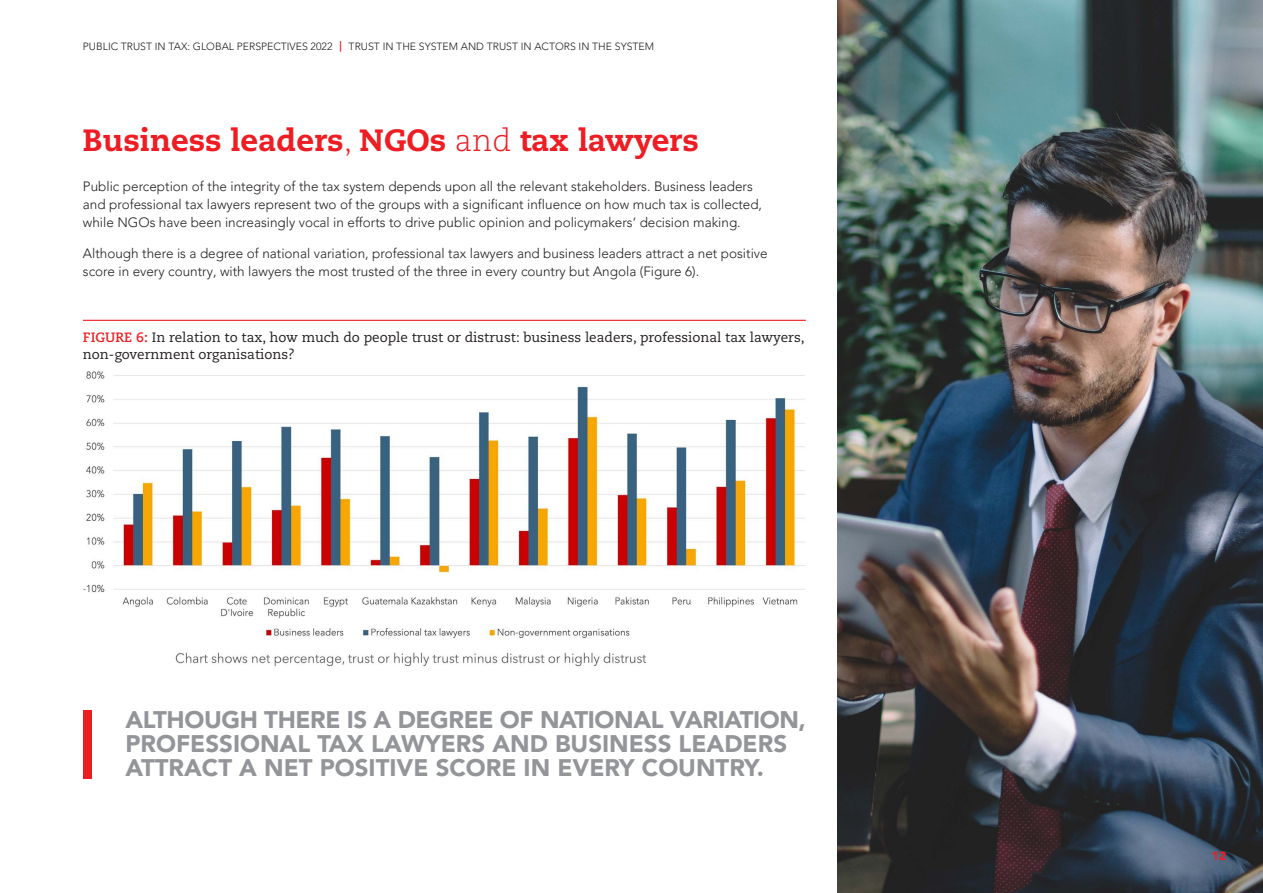
<style>
.page{position:relative;width:1263px;height:893px;background:#fff}
.page>*{position:absolute;margin:0;border:0;box-sizing:border-box;transform-origin:0 0}
.t1{font:800 30.75px "Caecilia";color:#ee1d23}
.t2{font:900 24px/24px "Avenir LT Pro";color:#939598}
.t3{font:300 13.5px/18px "Avenir LT Pro";color:#231f20}
.t4{font:13.5px/16.5px "Caecilia";color:#231f20}
.t5{font:900 12px "Avenir LT Pro";color:#ee1d23}
.t6{font:300 10.5px "Avenir LT Pro";color:#231f20}
.s1{font-weight:800;color:#ee1d23}
.s2{font-weight:300}
.s3{font-weight:700;color:#ee1d23}
</style>
<div class="page">
<hr style="left:83px;top:320px;width:723px;height:1px;background:#ee1d23">
<img style="left:83px;top:371px;width:722px;height:296px">
<div style="left:83px;top:710px;width:8px;height:68px;background:#ee1d23"></div>
<img style="left:838px;top:0;width:425px;height:893px">
<p class="t6" style="left:83px;top:41px;width:573px">PUBLIC TRUST IN TAX: GLOBAL PERSPECTIVES 2022 <span class="s1">|</span> TRUST IN THE SYSTEM AND TRUST IN ACTORS IN THE SYSTEM</p>
<h1 class="t1" style="left:83px;top:122px;width:617px">Business leaders<span class="s2">,</span> NGOs <span class="s2">and</span> tax lawyers</h1>
<p class="t3" style="left:83px;top:177px;width:681px">Public perception of the integrity of the tax system depends upon all the relevant stakeholders. Business leaders and professional tax lawyers represent two of the groups with a significant influence on how much tax is collected, while NGOs have been increasingly vocal in efforts to drive public opinion and policymakers’ decision making.</p>
<p class="t3" style="left:83px;top:244px;width:686px">Although there is a degree of national variation, professional tax lawyers and business leaders attract a net positive score in every country, with lawyers the most trusted of the three in every country but Angola (Figure 6).</p>
<p class="t4" style="left:83px;top:329px;width:723px"><span class="s3">FIGURE 6:</span> In relation to tax, how much do people trust or distrust: business leaders, professional tax lawyers, non-government organisations?</p>
<h2 class="t2" style="left:125px;top:708px;width:682px">ALTHOUGH THERE IS A DEGREE OF NATIONAL VARIATION,<br>PROFESSIONAL TAX LAWYERS AND BUSINESS LEADERS<br>ATTRACT A NET POSITIVE SCORE IN EVERY COUNTRY.</h2>
<p class="t5" style="left:1212px;top:848px;width:16px">12</p>
</div>
